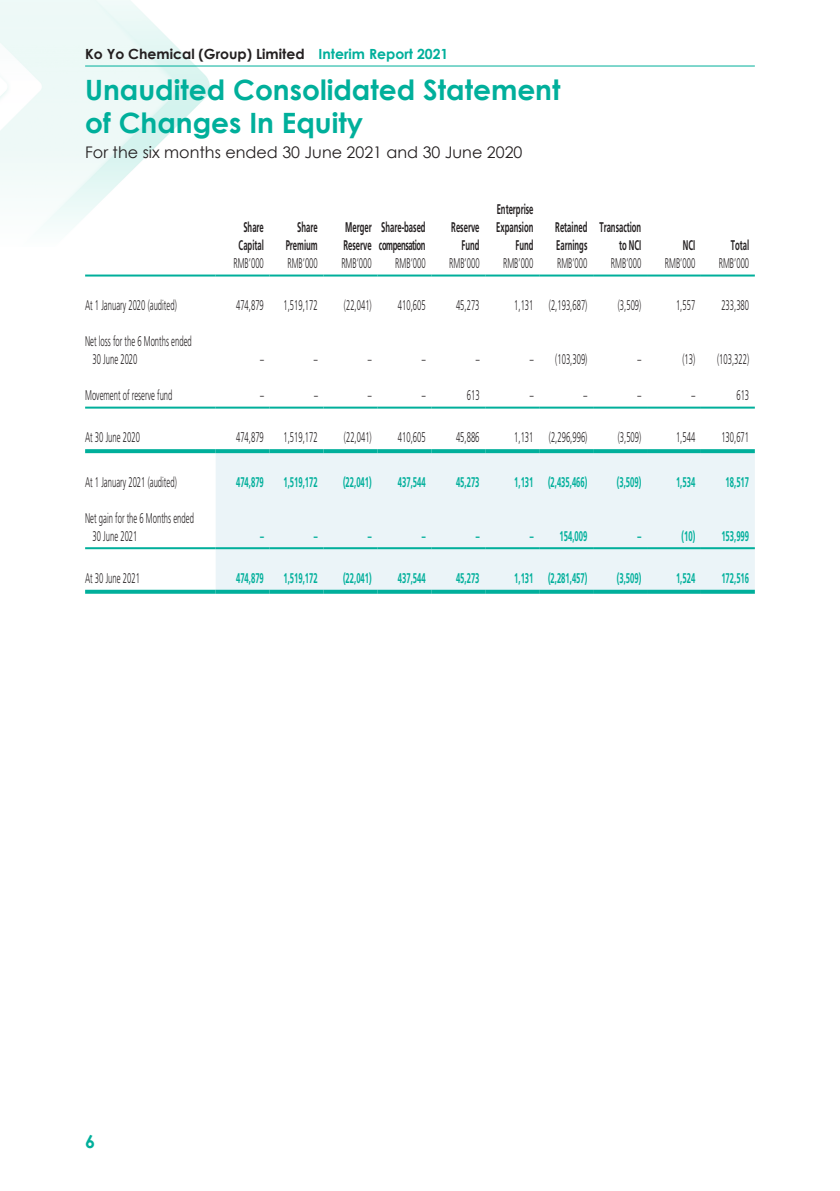
<style>
.page{position:relative;width:840px;height:1191px;background:#fff}
.page>*{position:absolute;margin:0;border:0;box-sizing:border-box;transform-origin:0 0}
.t1{font:700 28px/33.6px "Century Gothic";color:#00af9b}
.t2{font:700 18px "Century Gothic";color:#00af9b}
.t3{font:16px "Century Gothic";color:#231f20}
.t4{font:300 14px/18px "Frutiger LT Std";color:#231f20;scale:.55 1}
.t5{font:700 14px "Frutiger LT Std";color:#00af9b;scale:.55 1}
.t6{font:700 14px/18px "Frutiger LT Std";color:#231f20;text-align:right;scale:.55 1}
.t7{font:700 14px "Century Gothic";color:#231f20}
.t8{font:700 14px/18px "Frutiger LT Std";letter-spacing:-.05em;color:#231f20;scale:.55 1}
.s1{color:#00af9b}
</style>
<div class="page">
<img style="left:0;top:0;width:229px;height:228px">
<hr style="left:85px;top:65px;width:669px;height:1px;background:#00af9b">
<div style="left:215px;top:453px;width:539px;height:137px;background:#ebf4f8"></div>
<hr style="left:85px;top:274px;width:130px;height:2px;background:#00af9b">
<hr style="left:215px;top:274px;width:54px;height:2px;background:#00af9b">
<hr style="left:269px;top:274px;width:54px;height:2px;background:#00af9b">
<hr style="left:323px;top:274px;width:54px;height:2px;background:#00af9b">
<hr style="left:377px;top:274px;width:54px;height:2px;background:#00af9b">
<hr style="left:431px;top:274px;width:54px;height:2px;background:#00af9b">
<hr style="left:485px;top:274px;width:54px;height:2px;background:#00af9b">
<hr style="left:539px;top:274px;width:53px;height:2px;background:#00af9b">
<hr style="left:592px;top:274px;width:54px;height:2px;background:#00af9b">
<hr style="left:646px;top:274px;width:54px;height:2px;background:#00af9b">
<hr style="left:700px;top:274px;width:54px;height:2px;background:#00af9b">
<hr style="left:85px;top:406px;width:130px;height:2px;background:#00af9b">
<hr style="left:215px;top:406px;width:54px;height:2px;background:#00af9b">
<hr style="left:269px;top:406px;width:54px;height:2px;background:#00af9b">
<hr style="left:323px;top:406px;width:54px;height:2px;background:#00af9b">
<hr style="left:377px;top:406px;width:54px;height:2px;background:#00af9b">
<hr style="left:431px;top:406px;width:54px;height:2px;background:#00af9b">
<hr style="left:485px;top:406px;width:54px;height:2px;background:#00af9b">
<hr style="left:539px;top:406px;width:53px;height:2px;background:#00af9b">
<hr style="left:592px;top:406px;width:54px;height:2px;background:#00af9b">
<hr style="left:646px;top:406px;width:54px;height:2px;background:#00af9b">
<hr style="left:700px;top:406px;width:54px;height:2px;background:#00af9b">
<svg style="left:85px;top:449px;width:130px;height:4px"></svg>
<svg style="left:215px;top:449px;width:54px;height:4px"></svg>
<svg style="left:269px;top:449px;width:54px;height:4px"></svg>
<svg style="left:323px;top:449px;width:54px;height:4px"></svg>
<svg style="left:377px;top:449px;width:54px;height:4px"></svg>
<svg style="left:431px;top:449px;width:54px;height:4px"></svg>
<svg style="left:485px;top:449px;width:54px;height:4px"></svg>
<svg style="left:539px;top:449px;width:53px;height:4px"></svg>
<svg style="left:592px;top:449px;width:54px;height:4px"></svg>
<svg style="left:646px;top:449px;width:54px;height:4px"></svg>
<svg style="left:700px;top:449px;width:54px;height:4px"></svg>
<hr style="left:85px;top:547px;width:130px;height:2px;background:#00af9b">
<hr style="left:215px;top:547px;width:54px;height:2px;background:#00af9b">
<hr style="left:269px;top:547px;width:54px;height:2px;background:#00af9b">
<hr style="left:323px;top:547px;width:54px;height:2px;background:#00af9b">
<hr style="left:377px;top:547px;width:54px;height:2px;background:#00af9b">
<hr style="left:431px;top:547px;width:54px;height:2px;background:#00af9b">
<hr style="left:485px;top:547px;width:54px;height:2px;background:#00af9b">
<hr style="left:539px;top:547px;width:53px;height:2px;background:#00af9b">
<hr style="left:592px;top:547px;width:54px;height:2px;background:#00af9b">
<hr style="left:646px;top:547px;width:54px;height:2px;background:#00af9b">
<hr style="left:700px;top:547px;width:54px;height:2px;background:#00af9b">
<svg style="left:85px;top:590px;width:130px;height:4px"></svg>
<svg style="left:215px;top:590px;width:54px;height:4px"></svg>
<svg style="left:269px;top:590px;width:54px;height:4px"></svg>
<svg style="left:323px;top:590px;width:54px;height:4px"></svg>
<svg style="left:377px;top:590px;width:54px;height:4px"></svg>
<svg style="left:431px;top:590px;width:54px;height:4px"></svg>
<svg style="left:485px;top:590px;width:54px;height:4px"></svg>
<svg style="left:539px;top:590px;width:53px;height:4px"></svg>
<svg style="left:592px;top:590px;width:54px;height:4px"></svg>
<svg style="left:646px;top:590px;width:54px;height:4px"></svg>
<svg style="left:700px;top:590px;width:54px;height:4px"></svg>
<p class="t7" style="left:85px;top:43px;width:364px">Ko Yo Chemical (Group) Limited <span class="s1">Interim Report 2021</span></p>
<h1 class="t1" style="left:85px;top:71px;width:476px">Unaudited Consolidated Statement of Changes In Equity</h1>
<p class="t3" style="left:85px;top:141px;width:438px">For the six months ended 30 June 2021 and 30 June 2020</p>
<p class="t6" style="left:238px;top:218px;width:47px;text-align:center">Share<br>Capital</p>
<p class="t6" style="left:285px;top:218px;width:60px">Share<br>Premium</p>
<p class="t6" style="left:343px;top:218px;width:53px;text-align:left">Merger<br>Reserve</p>
<p class="t8" style="left:379px;top:218px;width:86px">Share-based compensation</p>
<p class="t6" style="left:451px;top:218px;width:53px">Reserve<br>Fund</p>
<p class="t6" style="left:496px;top:200px;width:69px">Enterprise<br>Expansion<br>Fund</p>
<p class="t6" style="left:555px;top:218px;width:60px;text-align:left">Retained<br>Earnings</p>
<p class="t6" style="left:599px;top:218px;width:78px">Transaction to NCI</p>
<p class="t6" style="left:682px;top:236px;width:24px">NCI</p>
<p class="t6" style="left:730px;top:236px;width:35px">Total</p>
<p class="t4" style="left:233px;top:254px;width:57px">RMB’000</p>
<p class="t4" style="left:287px;top:254px;width:57px">RMB’000</p>
<p class="t4" style="left:341px;top:254px;width:57px">RMB’000</p>
<p class="t4" style="left:395px;top:254px;width:57px">RMB’000</p>
<p class="t4" style="left:449px;top:254px;width:57px">RMB’000</p>
<p class="t4" style="left:503px;top:254px;width:57px">RMB’000</p>
<p class="t4" style="left:556px;top:254px;width:57px">RMB’000</p>
<p class="t4" style="left:610px;top:254px;width:57px">RMB’000</p>
<p class="t4" style="left:664px;top:254px;width:57px">RMB’000</p>
<p class="t4" style="left:718px;top:254px;width:57px">RMB’000</p>
<p class="t4" style="left:85px;top:296px;width:168px">At 1 January 2020 (audited)</p>
<p class="t4" style="left:236px;top:296px;width:52px">474,879</p>
<p class="t4" style="left:283px;top:296px;width:64px">1,519,172</p>
<p class="t4" style="left:344px;top:296px;width:52px">(22,041)</p>
<p class="t4" style="left:397px;top:296px;width:52px">410,605</p>
<p class="t4" style="left:456px;top:296px;width:44px">45,273</p>
<p class="t4" style="left:514px;top:296px;width:134px">1,131 (2,193,687)</p>
<p class="t4" style="left:617px;top:296px;width:44px">(3,509)</p>
<p class="t4" style="left:675px;top:296px;width:37px">1,557</p>
<p class="t4" style="left:721px;top:296px;width:52px">233,380</p>
<p class="t4" style="left:92px;top:332px;width:182px;text-indent:-7px">Net loss for the 6 Months ended<br>30 June 2020</p>
<p class="t4" style="left:260px;top:350px;width:8px">–</p>
<p class="t4" style="left:314px;top:350px;width:8px">–</p>
<p class="t4" style="left:367px;top:350px;width:8px">–</p>
<p class="t4" style="left:421px;top:350px;width:8px">–</p>
<p class="t4" style="left:475px;top:350px;width:8px">–</p>
<p class="t4" style="left:529px;top:350px;width:106px">– (103,309)</p>
<p class="t4" style="left:637px;top:350px;width:8px">–</p>
<p class="t4" style="left:682px;top:350px;width:123px">(13) (103,322)</p>
<p class="t4" style="left:85px;top:386px;width:160px">Movement of reserve fund</p>
<p class="t4" style="left:260px;top:386px;width:8px">–</p>
<p class="t4" style="left:314px;top:386px;width:8px">–</p>
<p class="t4" style="left:368px;top:386px;width:8px">–</p>
<p class="t4" style="left:421px;top:386px;width:8px">–</p>
<p class="t4" style="left:466px;top:386px;width:25px">613</p>
<p class="t4" style="left:529px;top:386px;width:8px">–</p>
<p class="t4" style="left:583px;top:386px;width:8px">–</p>
<p class="t4" style="left:637px;top:386px;width:8px">–</p>
<p class="t4" style="left:691px;top:386px;width:8px">–</p>
<p class="t4" style="left:736px;top:386px;width:25px">613</p>
<p class="t4" style="left:85px;top:428px;width:101px">At 30 June 2020</p>
<p class="t4" style="left:236px;top:428px;width:52px">474,879</p>
<p class="t4" style="left:283px;top:428px;width:64px">1,519,172</p>
<p class="t4" style="left:344px;top:428px;width:52px">(22,041)</p>
<p class="t4" style="left:397px;top:428px;width:52px">410,605</p>
<p class="t4" style="left:456px;top:428px;width:44px">45,886</p>
<p class="t4" style="left:514px;top:428px;width:134px">1,131 (2,296,996)</p>
<p class="t4" style="left:617px;top:428px;width:44px">(3,509)</p>
<p class="t4" style="left:675px;top:428px;width:37px">1,544</p>
<p class="t4" style="left:721px;top:428px;width:52px">130,671</p>
<p class="t4" style="left:85px;top:473px;width:168px">At 1 January 2021 (audited)</p>
<p class="t5" style="left:236px;top:474px;width:52px">474,879</p>
<p class="t5" style="left:283px;top:474px;width:64px">1,519,172</p>
<p class="t5" style="left:343px;top:474px;width:54px">(22,041)</p>
<p class="t5" style="left:397px;top:474px;width:52px">437,544</p>
<p class="t5" style="left:456px;top:474px;width:44px">45,273</p>
<p class="t5" style="left:514px;top:474px;width:134px">1,131 (2,435,466)</p>
<p class="t5" style="left:616px;top:474px;width:46px">(3,509)</p>
<p class="t5" style="left:675px;top:474px;width:37px">1,534</p>
<p class="t5" style="left:725px;top:474px;width:44px">18,517</p>
<p class="t4" style="left:92px;top:509px;width:186px;text-indent:-7px">Net gain for the 6 Months ended<br>30 June 2021</p>
<p class="t5" style="left:260px;top:528px;width:8px">–</p>
<p class="t5" style="left:314px;top:528px;width:8px">–</p>
<p class="t5" style="left:367px;top:528px;width:8px">–</p>
<p class="t5" style="left:421px;top:528px;width:8px">–</p>
<p class="t5" style="left:475px;top:528px;width:8px">–</p>
<p class="t5" style="left:529px;top:528px;width:106px">– 154,009</p>
<p class="t5" style="left:637px;top:528px;width:8px">–</p>
<p class="t5" style="left:681px;top:528px;width:124px">(10) 153,999</p>
<p class="t4" style="left:85px;top:569px;width:101px">At 30 June 2021</p>
<p class="t5" style="left:236px;top:570px;width:52px">474,879</p>
<p class="t5" style="left:283px;top:570px;width:64px">1,519,172</p>
<p class="t5" style="left:343px;top:570px;width:54px">(22,041)</p>
<p class="t5" style="left:397px;top:570px;width:52px">437,544</p>
<p class="t5" style="left:456px;top:570px;width:44px">45,273</p>
<p class="t5" style="left:514px;top:570px;width:134px">1,131 (2,281,457)</p>
<p class="t5" style="left:616px;top:570px;width:46px">(3,509)</p>
<p class="t5" style="left:675px;top:570px;width:37px">1,524</p>
<p class="t5" style="left:721px;top:570px;width:52px">172,516</p>
<p class="t2" style="left:85px;top:1128px;width:12px">6</p>
</div>
